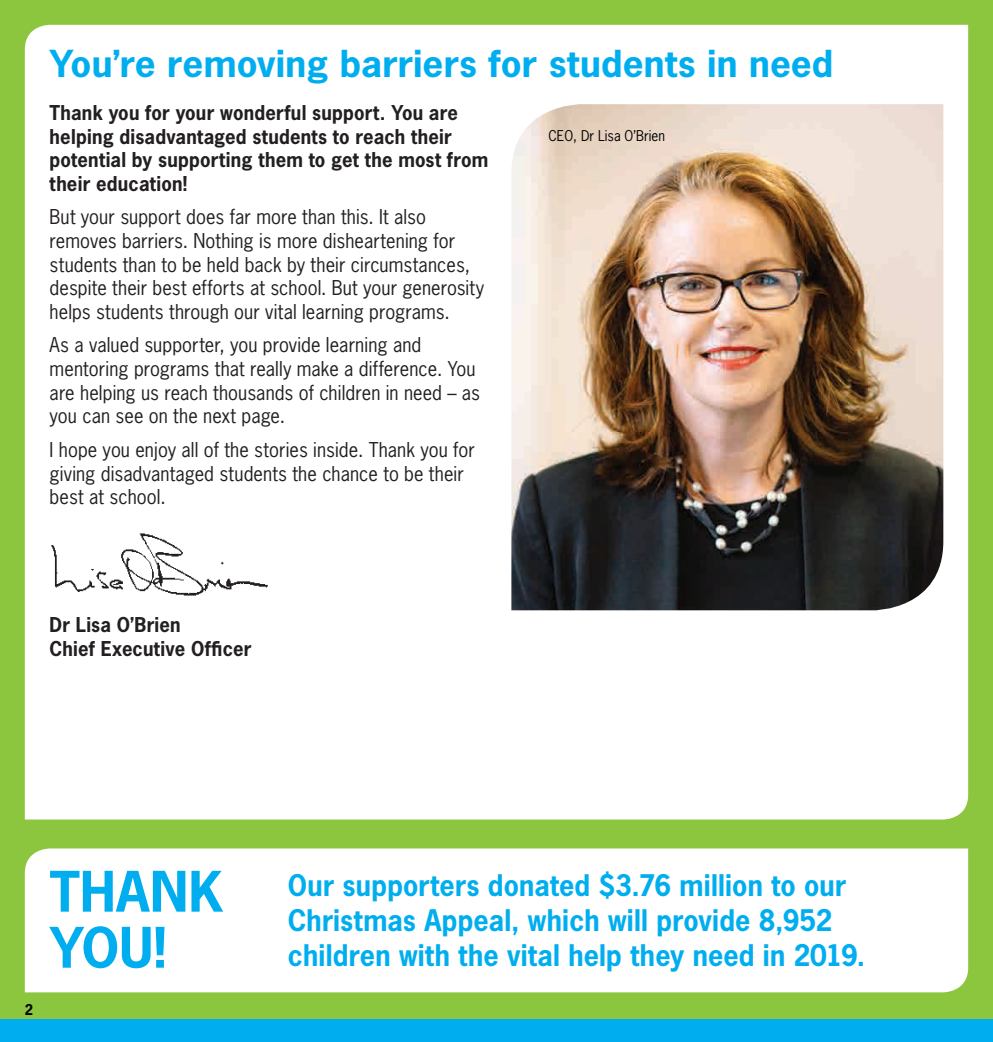
<style>
.page{position:relative;width:993px;height:1042px;background:#fff}
.page>*{position:absolute;margin:0;border:0;box-sizing:border-box;transform-origin:0 0}
.t1{font:700 52.5px/56px "News Gothic Std";letter-spacing:.005em;color:#00aeef}
.t2{font:700 35px "News Gothic Std";letter-spacing:.005em;color:#00aeef;scale:1.05 1}
.t3{font:700 28px/35px "News Gothic Std";letter-spacing:.005em;color:#00aeef;scale:.96 1}
.t4{font:19.25px/23.6px "News Gothic Std";letter-spacing:.005em;color:#231f20;scale:.96 1}
.t5{font:700 19.25px/23.6px "News Gothic Std";letter-spacing:.01em;color:#231f20;scale:.96 1}
.t6{font:14px "News Gothic Std";color:#010101;scale:.96 1}
.t7{font:700 14px "News Gothic Std";color:#010101;scale:.96 1}
</style>
<div class="page">
<div style="left:0;top:0;width:992px;height:1042px;background:#8bc63e"></div>
<div style="left:25px;top:25px;width:942px;height:794px;background:#fff"></div>
<div style="left:25px;top:848px;width:942px;height:144px;background:#fff"></div>
<img style="left:511px;top:104px;width:432px;height:506px">
<img style="left:50px;top:530px;width:220px;height:69px">
<div style="left:0;top:1019px;width:992px;height:23px;background:#00aeef"></div>
<h2 class="t2" style="left:50px;top:40px;width:747px">You’re removing barriers for students in need</h2>
<p class="t5" style="left:50px;top:100px;width:458px">Thank you for your wonderful support. You are helping disadvantaged students to reach their potential by supporting them to get the most from their education!</p>
<p class="t4" style="left:50px;top:205px;width:454px">But your support does far more than this. It also removes barriers. Nothing is more disheartening for students than to be held back by their circumstances, despite their best efforts at school. But your generosity helps students through our vital learning programs.</p>
<p class="t4" style="left:50px;top:333px;width:449px">As a valued supporter, you provide learning and mentoring programs that really make a difference. You are helping us reach thousands of children in need – as you can see on the next page.</p>
<p class="t4" style="left:50px;top:438px;width:444px">I hope you enjoy all of the stories inside. Thank you for giving disadvantaged students the chance to be their best at school.</p>
<p class="t5" style="left:50px;top:613px;width:212px">Dr Lisa O’Brien<br>Chief Executive Officer</p>
<p class="t6" style="left:548px;top:126px;width:123px">CEO, Dr Lisa O’Brien</p>
<p class="t7" style="left:25px;top:1000px;width:10px">2</p>
<h1 class="t1" style="left:50px;top:863px;width:175px">THANK<br>YOU!</h1>
<h3 class="t3" style="left:288px;top:868px;width:602px">Our supporters donated $3.76 million to our<br>Christmas Appeal, which will provide 8,952 children with the vital help they need in 2019.</h3>
</div>
